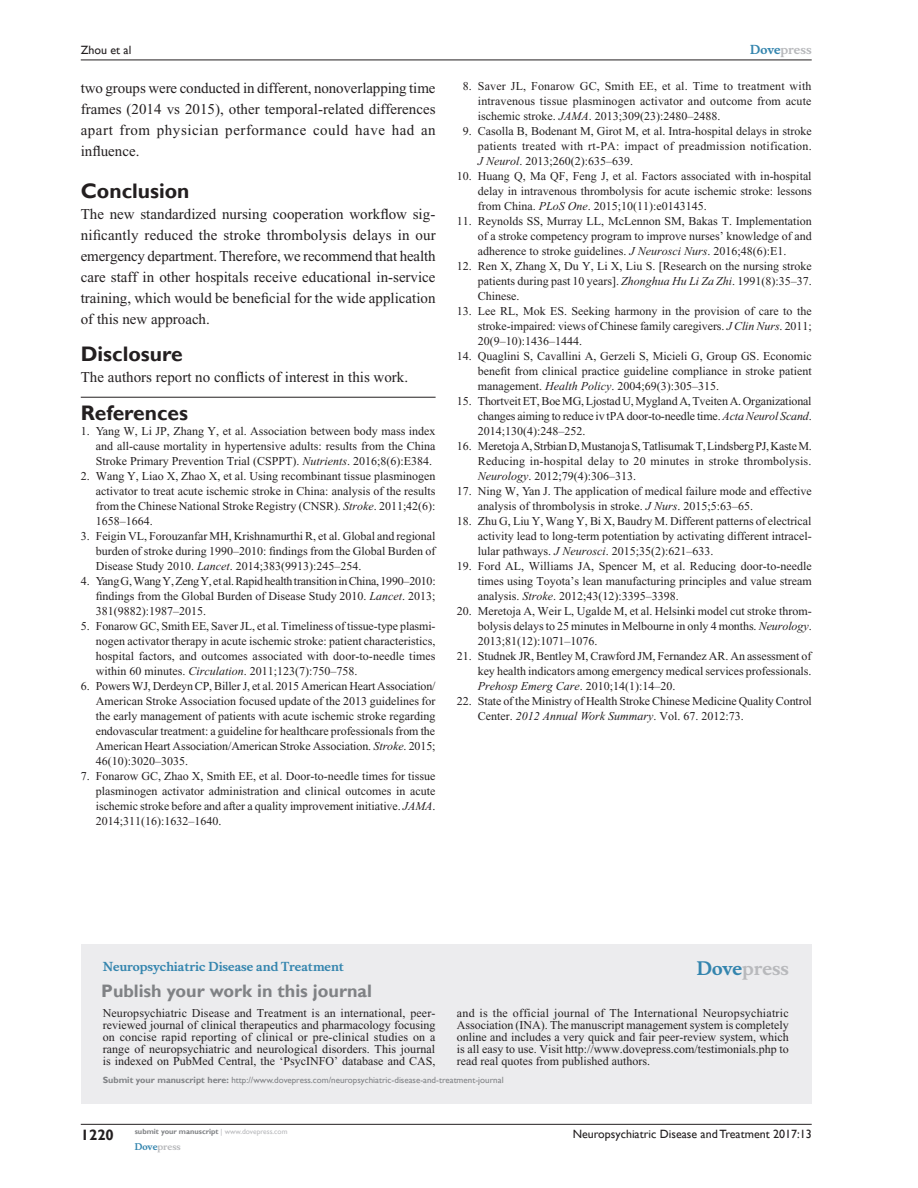
<style>
.page{position:relative;width:918px;height:1188px;background:#fff}
.page>*{position:absolute;margin:0;border:0;box-sizing:border-box;transform-origin:0 0}
.RefH{font:700 21px "Gill Sans";color:#231f20}
.PromBx-H1{font:700 18px "Gill Sans";color:#808285}
.PromBx-Brand{font:700 18px "Musee";color:#b8b9bc}
.TxF{font:15px/21px "Times New Roman";color:#231f20;text-align:justify}
.Tx{font:15px/21px "Times New Roman";letter-spacing:.035em;color:#231f20;text-align:justify}
.t1{font:700 15px "Gill Sans";color:#231f20}
.RefNL2{font:12px/15px "Times New Roman";color:#231f20;text-align:justify}
.RefNL1{font:12px/15px "Times New Roman";color:#231f20;text-align:justify}
.PromBx-Tx{font:12px/12px "Times New Roman";color:#231f20;text-align:justify}
.t2{font:12px "Gill Sans";color:#231f20}
.PromBx-JrnlName{font:700 12px "Musee";color:#3485ae}
.t3{font:700 12px "Musee";color:#b8b9bc}
.PromBx-SubmitMssWebA{font:9px "Gill Sans";color:#808285}
.t4{font:700 9px "Musee";color:#b8b9bc}
.t5{font:700 7.5px "Gill Sans";color:#808285}
.s1{font-style:italic}
.s2{color:#3485ae}
.s3{font-weight:700}
.s4{font-weight:400;color:#b8b9bc}
</style>
<div class="page">
<div style="left:81px;top:944px;width:731px;height:159px;background:#ececee"></div>
<hr style="left:81px;top:1124px;width:731px;height:1px;background:#231f20">
<hr style="left:81px;top:60px;width:731px;height:1px;background:#231f20">
<hr style="left:81px;top:397px;width:355px;height:1px;background:#231f20">
<p class="t2" style="left:81px;top:43px;width:52px">Zhou et al</p>
<p class="Tx" style="left:81px;top:77px;width:357px">two groups were conducted in different, nonoverlapping time frames (2014 vs 2015), other temporal-related differences apart from physician performance could have had an influence.</p>
<h1 class="RefH" style="left:81px;top:178px;width:110px">Conclusion</h1>
<p class="TxF" style="left:81px;top:203px;width:356px">The new standardized nursing cooperation workflow sig&shy;nificantly reduced the stroke thrombolysis delays in our emergency department. Therefore, we recommend that health care staff in other hospitals receive educational in-service training, which would be beneficial for the wide application of this new approach.</p>
<h1 class="RefH" style="left:81px;top:342px;width:103px">Disclosure</h1>
<p class="TxF" style="left:81px;top:367px;width:329px">The authors report no conflicts of interest in this work.</p>
<p class="RefH" style="left:81px;top:401px;width:109px">References</p>
<p class="RefNL1" style="left:96px;top:424px;width:341px;text-indent:-15px">1. Yang W, Li JP, Zhang Y, et al. Association between body mass index and all-cause mortality in hypertensive adults: results from the China Stroke Primary Prevention Trial (CSPPT). <span class="s1">Nutrients</span>. 2016;8(6):E384.</p>
<p class="RefNL1" style="left:96px;top:469px;width:341px;text-indent:-15px">2. Wang Y, Liao X, Zhao X, et al. Using recombinant tissue plasminogen activator to treat acute ischemic stroke in China: analysis of the results from the Chinese National Stroke Registry (CNSR). <span class="s1">Stroke</span>. 2011;42(6):<br>1658–1664.</p>
<p class="RefNL1" style="left:96px;top:529px;width:341px;text-indent:-15px">3. Feigin VL, Forouzanfar MH, Krishnamurthi R, et al. Global and regional burden of stroke during 1990–2010: findings from the Global Burden of Disease Study 2010. <span class="s1">Lancet</span>. 2014;383(9913):245–254.</p>
<p class="RefNL1" style="left:96px;top:574px;width:341px;text-indent:-15px">4. Yang G, Wang Y, Zeng Y, et al. Rapid health transition in China, 1990–2010: findings from the Global Burden of Disease Study 2010. <span class="s1">Lancet</span>. 2013; 381(9882):1987–2015.</p>
<p class="RefNL1" style="left:96px;top:619px;width:341px;text-indent:-15px">5. Fonarow GC, Smith EE, Saver JL, et al. Timeliness of tissue-type plasmi&shy;nogen activator therapy in acute ischemic stroke: patient characteristics, hospital factors, and outcomes associated with door-to-needle times within 60 minutes. <span class="s1">Circulation</span>. 2011;123(7):750–758.</p>
<p class="RefNL1" style="left:96px;top:679px;width:341px;text-indent:-15px">6. Powers WJ, Derdeyn CP, Biller J, et al. 2015 American Heart Association/ American Stroke Association focused update of the 2013 guidelines for the early management of patients with acute ischemic stroke regarding endovascular treatment: a guideline for healthcare professionals from the American Heart Association/American Stroke Association. <span class="s1">Stroke</span>. 2015; 46(10):3020–3035.</p>
<p class="RefNL1" style="left:96px;top:769px;width:341px;text-indent:-15px">7. Fonarow GC, Zhao X, Smith EE, et al. Door-to-needle times for tissue plasminogen activator administration and clinical outcomes in acute ischemic stroke before and after a quality improvement initiative. <span class="s1">JAMA</span>.<br>2014;311(16):1632–1640.</p>
<p class="t3" style="left:750px;top:43px;width:63px"><span class="s2">Dove</span>press</p>
<p class="RefNL2" style="left:478px;top:79px;width:335px;text-indent:-15px">8. Saver JL, Fonarow GC, Smith EE, et al. Time to treatment with intravenous tissue plasminogen activator and outcome from acute ischemic stroke. <span class="s1">JAMA</span>. 2013;309(23):2480–2488.</p>
<p class="RefNL2" style="left:478px;top:124px;width:335px;text-indent:-15px">9. Casolla B, Bodenant M, Girot M, et al. Intra-hospital delays in stroke patients treated with rt-PA: impact of preadmission notification.<br><span class="s1">J Neurol</span>. 2013;260(2):635–639.</p>
<p class="RefNL2" style="left:478px;top:169px;width:335px;text-indent:-21px">10. Huang Q, Ma QF, Feng J, et al. Factors associated with in-hospital delay in intravenous thrombolysis for acute ischemic stroke: lessons from China. <span class="s1">PLoS One</span>. 2015;10(11):e0143145.</p>
<p class="RefNL2" style="left:478px;top:214px;width:335px;text-indent:-21px">11. Reynolds SS, Murray LL, McLennon SM, Bakas T. Implementation of a stroke competency program to improve nurses’ knowledge of and adherence to stroke guidelines. <span class="s1">J Neurosci Nurs</span>. 2016;48(6):E1.</p>
<p class="RefNL2" style="left:478px;top:259px;width:335px;text-indent:-21px">12. Ren X, Zhang X, Du Y, Li X, Liu S. [Research on the nursing stroke patients during past 10 years]. <span class="s1">Zhonghua Hu Li Za Zhi</span>. 1991(8):35–37.<br>Chinese.</p>
<p class="RefNL2" style="left:478px;top:304px;width:335px;text-indent:-21px">13. Lee RL, Mok ES. Seeking harmony in the provision of care to the stroke-impaired: views of Chinese family caregivers. <span class="s1">J Clin Nurs</span>. 2011; 20(9–10):1436–1444.</p>
<p class="RefNL2" style="left:478px;top:349px;width:335px;text-indent:-21px">14. Quaglini S, Cavallini A, Gerzeli S, Micieli G, Group GS. Economic benefit from clinical practice guideline compliance in stroke patient management. <span class="s1">Health Policy</span>. 2004;69(3):305–315.</p>
<p class="RefNL2" style="left:478px;top:394px;width:335px;text-indent:-21px">15. Thortveit ET, Boe MG, Ljostad U, Mygland A, Tveiten A. Organizational changes aiming to reduce iv tPA door-to-needle time. <span class="s1">Acta Neurol Scand</span>.<br>2014;130(4):248–252.</p>
<p class="RefNL2" style="left:478px;top:439px;width:335px;text-indent:-21px">16. Meretoja A, Strbian D, Mustanoja S, Tatlisumak T, Lindsberg PJ, Kaste M.<br>Reducing in-hospital delay to 20 minutes in stroke thrombolysis.<br><span class="s1">Neurology</span>. 2012;79(4):306–313.</p>
<p class="RefNL2" style="left:478px;top:484px;width:335px;text-indent:-21px">17. Ning W, Yan J. The application of medical failure mode and effective analysis of thrombolysis in stroke. <span class="s1">J Nurs</span>. 2015;5:63–65.</p>
<p class="RefNL2" style="left:478px;top:514px;width:335px;text-indent:-21px">18. Zhu G, Liu Y, Wang Y, Bi X, Baudry M. Different patterns of electrical activity lead to long-term potentiation by activating different intracel&shy;lular pathways. <span class="s1">J Neurosci</span>. 2015;35(2):621–633.</p>
<p class="RefNL2" style="left:478px;top:559px;width:336px;text-indent:-21px">19. Ford AL, Williams JA, Spencer M, et al. Reducing door-to-needle times using Toyota’s lean manufacturing principles and value stream analysis. <span class="s1">Stroke</span>. 2012;43(12):3395–3398.</p>
<p class="RefNL2" style="left:478px;top:604px;width:335px;text-indent:-21px">20. Meretoja A, Weir L, Ugalde M, et al. Helsinki model cut stroke throm&shy;bolysis delays to 25 minutes in Melbourne in only 4 months. <span class="s1">Neurology</span>.<br>2013;81(12):1071–1076.</p>
<p class="RefNL2" style="left:478px;top:649px;width:335px;text-indent:-21px">21. Studnek JR, Bentley M, Crawford JM, Fernandez AR. An assessment of key health indicators among emergency medical services professionals.<br><span class="s1">Prehosp Emerg Care</span>. 2010;14(1):14–20.</p>
<p class="RefNL2" style="left:478px;top:694px;width:336px;text-indent:-21px">22. State of the Ministry of Health Stroke Chinese Medicine Quality Control<br>Center. <span class="s1">2012 Annual Work Summary</span>. Vol. 67. 2012:73.</p>
<p class="PromBx-JrnlName" style="left:103px;top:959px;width:243px">Neuropsychiatric Disease and Treatment</p>
<p class="PromBx-H1" style="left:101px;top:980px;width:272px">Publish your work in this journal</p>
<p class="PromBx-Brand" style="left:697px;top:958px;width:94px"><span class="s2">Dove</span>press</p>
<p class="PromBx-Tx" style="left:103px;top:1007px;width:334px">Neuropsychiatric Disease and Treatment is an international, peer&shy;reviewed journal of clinical therapeutics and pharmacology focusing on concise rapid reporting of clinical or pre-clinical studies on a range of neuropsychiatric and neurological disorders. This journal is indexed on PubMed Central, the ‘PsycINFO’ database and CAS,</p>
<p class="PromBx-Tx" style="left:457px;top:1007px;width:333px">and is the official journal of The International Neuropsychiatric Association (INA). The manuscript management system is completely online and includes a very quick and fair peer-review system, which is all easy to use. Visit http://www.dovepress.com/testimonials.php to read real quotes from published authors.</p>
<p class="PromBx-SubmitMssWebA" style="left:103px;top:1075px;width:402px"><span class="s3">Submit your manuscript here:</span> http://www.dovepress.com/neuropsychiatric-disease-and-treatment-journal</p>
<p class="t1" style="left:81px;top:1126px;width:35px">1220</p>
<p class="t5" style="left:135px;top:1127px;width:154px">submit your manuscript <span class="s4">| www.dovepress.com</span></p>
<p class="t4" style="left:135px;top:1141px;width:48px"><span class="s2">Dove</span>press</p>
<p class="t2" style="left:573px;top:1127px;width:241px">Neuropsychiatric Disease and Treatment 2017:13</p>
</div>
